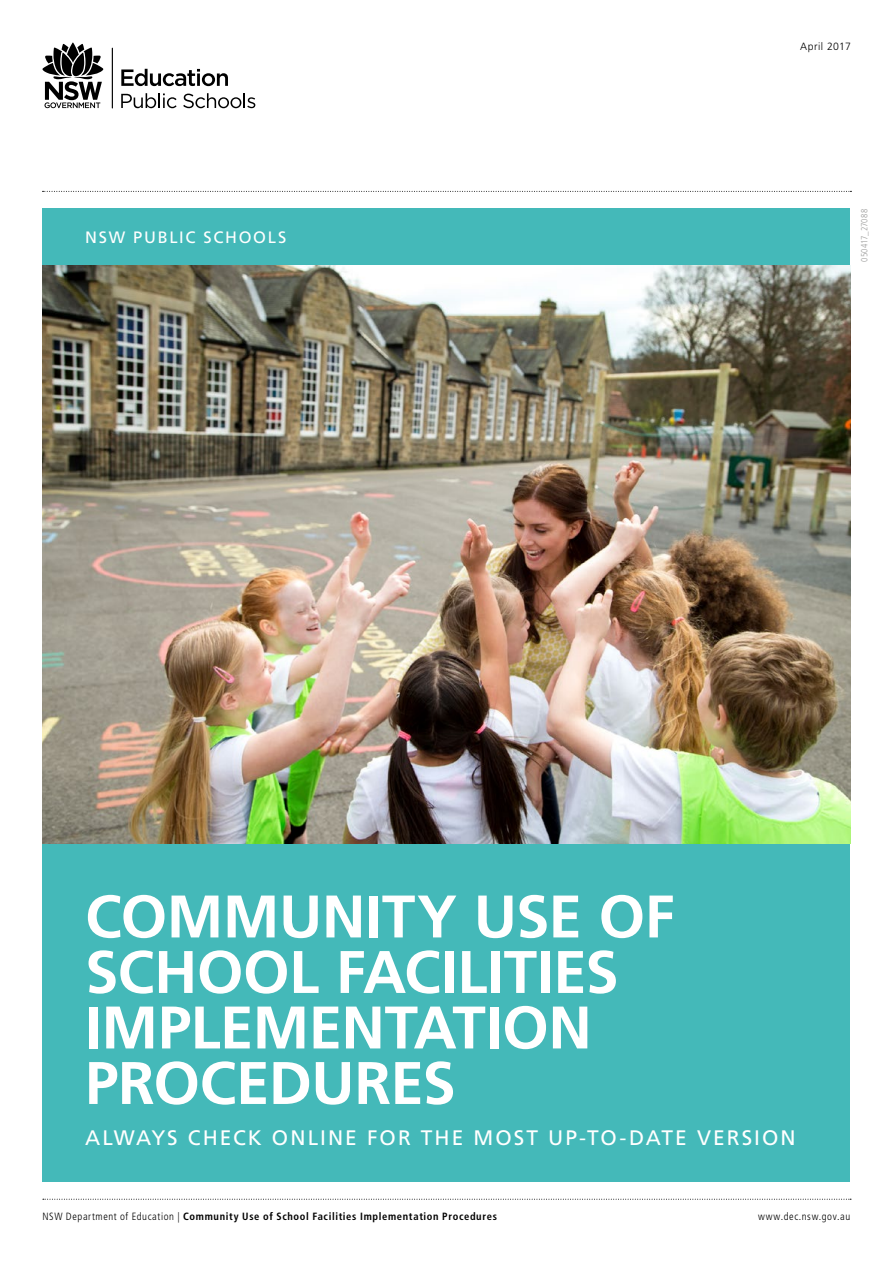
<style>
.page{position:relative;width:893px;height:1263px;background:#fff}
.page>*{position:absolute;margin:0;border:0;box-sizing:border-box;transform-origin:0 0}
.Main_Header{font:700 60px/55.5px "Frutiger LT Std";letter-spacing:-.01em;color:#fff}
.Main_Sub_Heading{font:21px "Frutiger LT Std";letter-spacing:.095em;color:#fff}
.Department_Sub_Heade{font:16.5px "Frutiger LT Std";letter-spacing:.1em;color:#fff}
.t1{font:700 condensed 10.5px "Frutiger LT Std";letter-spacing:.06em;color:#000}
.t2{font:300 condensed 10.5px "Frutiger LT Std";letter-spacing:.06em;color:#000}
.t3{font:300 10.5px "Frutiger LT Std";letter-spacing:.045em;color:#000}
.t4{font:300 condensed 9px "Frutiger LT Std";letter-spacing:.01em;color:#9d9d9c}
.s1{font-weight:300}
</style>
<div class="page">
<hr style="left:112px;top:48px;width:1px;height:60px;background:#000">
<svg style="left:43px;top:43px;width:60px;height:65px"></svg>
<svg style="left:121px;top:69px;width:107px;height:17px"></svg>
<svg style="left:121px;top:93px;width:56px;height:15px"></svg>
<svg style="left:183px;top:93px;width:72px;height:15px"></svg>
<div style="left:43px;top:208px;width:807px;height:974px;background:#44b9b9"></div>
<img style="left:43px;top:265px;width:807px;height:579px">
<svg style="left:43px;top:1199px;width:808px;height:1px"></svg>
<svg style="left:43px;top:191px;width:808px;height:1px"></svg>
<h1 class="Department_Sub_Heade" style="left:85px;top:228px;width:203px">NSW PUBLIC SCHOOLS</h1>
<p class="t3" style="left:800px;top:41px;width:52px">April 2017</p>
<p class="t4" style="left:859px;top:262px;width:54px;rotate:-90deg">050417_27088</p>
<h2 class="Main_Header" style="left:85px;top:889px;width:591px">COMMUNITY USE OF<br>SCHOOL FACILITIES<br>IMPLEMENTATION<br>PROCEDURES</h2>
<h3 class="Main_Sub_Heading" style="left:85px;top:1125px;width:712px">ALWAYS CHECK ONLINE FOR THE MOST UP-TO-DATE VERSION</h3>
<p class="t1" style="left:43px;top:1210px;width:456px"><span class="s1">NSW Department of Education |</span> Community Use of School Facilities Implementation Procedures</p>
<p class="t2" style="left:758px;top:1211px;width:94px">www.dec.nsw.gov.au</p>
</div>
